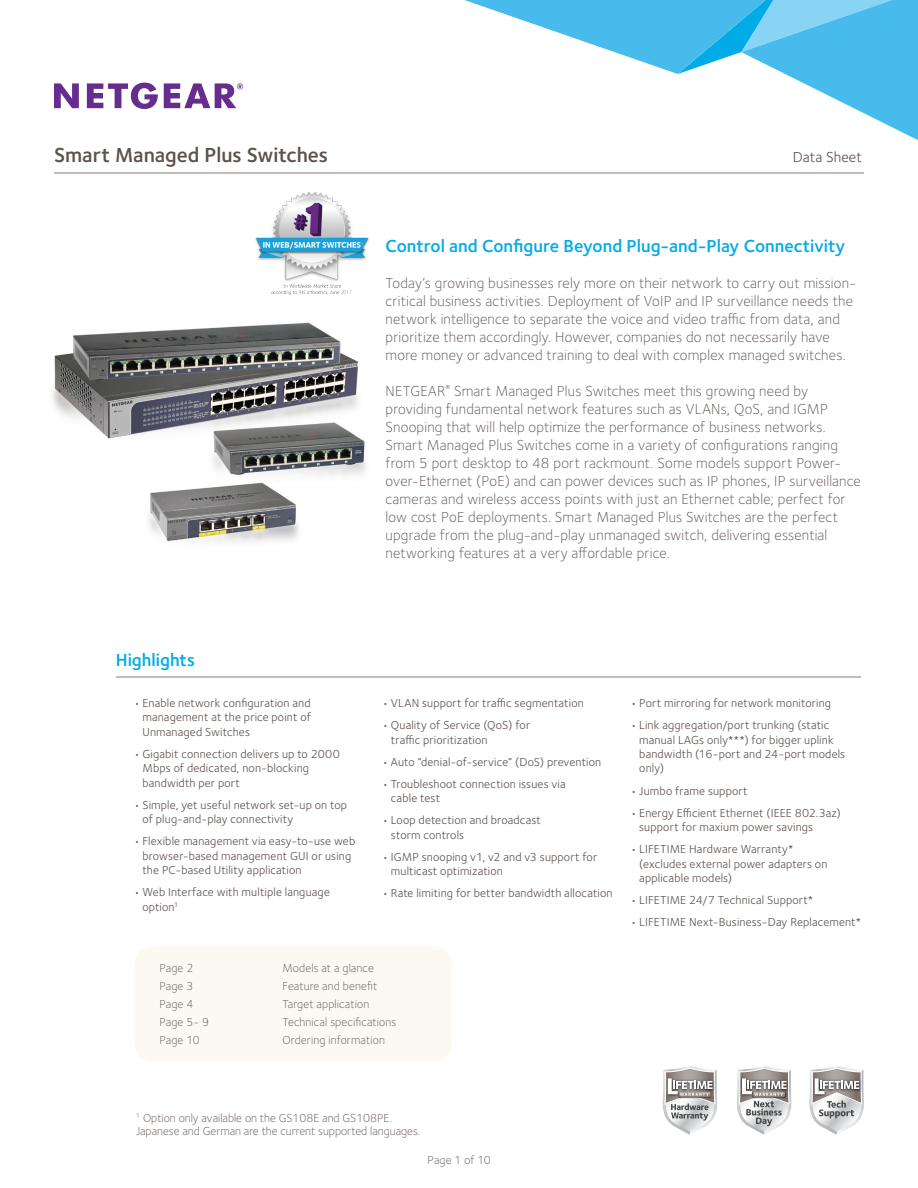
<style>
.page{position:relative;width:918px;height:1188px;background:#fff}
.page>*{position:absolute;margin:0;border:0;box-sizing:border-box;transform-origin:0 0}
.t1{font:600 21px "Foundry Sterling";color:#5d514e}
.t2{font:600 18px "Foundry Sterling";color:#00abe7}
.t3{font:300 15px/18px "Foundry Sterling";letter-spacing:.015em;color:#5d514e}
.t4{font:15px "Foundry Sterling";color:#5d514e}
.t5{font:12px/14.4px "Foundry Sterling";letter-spacing:.015em;color:#5d514e}
.t6{font:300 12px/13.5px "Foundry Sterling";letter-spacing:.005em;color:#5d514e}
</style>
<div class="page">
<hr style="left:116px;top:677px;width:745px;height:1px;background:#857a77">
<div style="left:135px;top:946px;width:316px;height:116px;background:#fbf9f2;border-radius:18px"></div>
<img style="left:52px;top:322px;width:314px;height:220px">
<svg style="left:662px;top:1066px;width:55px;height:69px"></svg>
<svg style="left:737px;top:1066px;width:55px;height:69px"></svg>
<svg style="left:809px;top:1066px;width:55px;height:69px"></svg>
<img style="left:255px;top:192px;width:114px;height:103px">
<svg style="left:464px;top:0;width:454px;height:140px"></svg>
<svg style="left:164px;top:83px;width:79px;height:25px"></svg>
<svg style="left:54px;top:83px;width:25px;height:25px"></svg>
<svg style="left:87px;top:83px;width:71px;height:26px"></svg>
<hr style="left:54px;top:173px;width:810px;height:1px;background:#857a77">
<h1 class="t1" style="left:54px;top:143px;width:276px">Smart Managed Plus Switches</h1>
<p class="t4" style="left:793px;top:148px;width:70px">Data Sheet</p>
<h2 class="t2" style="left:386px;top:235px;width:461px">Control and Configure Beyond Plug-and-Play Connectivity</h2>
<p class="t3" style="left:386px;top:274px;width:472px">Today’s growing businesses rely more on their network to carry out mission&shy;critical business activities. Deployment of VoIP and IP surveillance needs the network intelligence to separate the voice and video traffic from data, and prioritize them accordingly. However, companies do not necessarily have more money or advanced training to deal with complex managed switches.</p>
<p class="t3" style="left:386px;top:382px;width:477px">NETGEAR<sup>®</sup> Smart Managed Plus Switches meet this growing need by providing fundamental network features such as VLANs, QoS, and IGMP Snooping that will help optimize the performance of business networks.<br>Smart Managed Plus Switches come in a variety of configurations ranging from 5 port desktop to 48 port rackmount. Some models support Power&shy;over-Ethernet (PoE) and can power devices such as IP phones, IP surveillance cameras and wireless access points with just an Ethernet cable; perfect for low cost PoE deployments. Smart Managed Plus Switches are the perfect upgrade from the plug-and-play unmanaged switch, delivering essential networking features at a very affordable price.</p>
<h2 class="t2" style="left:116px;top:649px;width:81px">Highlights</h2>
<p class="t5" style="left:142px;top:696px;width:170px;text-align:justify;text-indent:-9px">• Enable network configuration and management at the price point of Unmanaged Switches</p>
<p class="t5" style="left:142px;top:747px;width:199px;text-indent:-9px">• Gigabit connection delivers up to 2000<br>Mbps of dedicated, non-blocking bandwidth per port</p>
<p class="t5" style="left:142px;top:798px;width:206px;text-indent:-9px">• Simple, yet useful network set-up on top of plug-and-play connectivity</p>
<p class="t5" style="left:142px;top:834px;width:214px;text-indent:-9px">• Flexible management via easy-to-use web browser-based management GUI or using the PC-based Utility application</p>
<p class="t5" style="left:142px;top:885px;width:189px;text-indent:-9px">• Web Interface with multiple language option<sup>1</sup></p>
<p class="t5" style="left:382px;top:696px;width:203px">• VLAN support for traffic segmentation</p>
<p class="t5" style="left:391px;top:718px;width:141px;text-indent:-9px">• Quality of Service (QoS) for traffic prioritization</p>
<p class="t5" style="left:382px;top:755px;width:220px">• Auto “denial-of-service” (DoS) prevention</p>
<p class="t5" style="left:391px;top:777px;width:176px;text-indent:-9px">• Troubleshoot connection issues via cable test</p>
<p class="t5" style="left:391px;top:813px;width:152px;text-indent:-9px">• Loop detection and broadcast storm controls</p>
<p class="t5" style="left:391px;top:850px;width:208px;text-indent:-9px">• IGMP snooping v1, v2 and v3 support for multicast optimization</p>
<p class="t5" style="left:382px;top:886px;width:232px">• Rate limiting for better bandwidth allocation</p>
<p class="t5" style="left:631px;top:696px;width:202px">• Port mirroring for network monitoring</p>
<p class="t5" style="left:639px;top:718px;width:207px;text-indent:-9px">• Link aggregation/port trunking (static manual LAGs only***) for bigger uplink bandwidth (16-port and 24-port models only)</p>
<p class="t5" style="left:631px;top:783px;width:118px">• Jumbo frame support</p>
<p class="t5" style="left:639px;top:806px;width:203px;text-indent:-9px">• Energy Efficient Ethernet (IEEE 802.3az) support for maxium power savings</p>
<p class="t5" style="left:639px;top:842px;width:190px;text-indent:-9px">• LIFETIME Hardware Warranty* (excludes external power adapters on applicable models)</p>
<p class="t5" style="left:631px;top:893px;width:184px">• LIFETIME 24/7 Technical Support*</p>
<p class="t5" style="left:631px;top:915px;width:232px">• LIFETIME Next-Business-Day Replacement*</p>
<p class="t6" style="left:159px;top:961px;width:35px">Page 2</p>
<p class="t6" style="left:282px;top:961px;width:93px">Models at a glance</p>
<p class="t6" style="left:159px;top:979px;width:35px">Page 3</p>
<p class="t6" style="left:282px;top:979px;width:96px">Feature and benefit</p>
<p class="t6" style="left:159px;top:997px;width:35px">Page 4</p>
<p class="t6" style="left:282px;top:997px;width:88px">Target application</p>
<p class="t6" style="left:159px;top:1015px;width:51px">Page 5- 9</p>
<p class="t6" style="left:282px;top:1015px;width:116px">Technical specifications</p>
<p class="t6" style="left:159px;top:1033px;width:42px">Page 10</p>
<p class="t6" style="left:282px;top:1033px;width:104px">Ordering information</p>
<p class="t6" style="left:136px;top:1111px;width:286px"><sup>1</sup> Option only available on the GS108E and GS108PE.<br>Japanese and German are the current supported languages.</p>
<p class="t6" style="left:428px;top:1153px;width:65px">Page 1 of 10</p>
</div>
